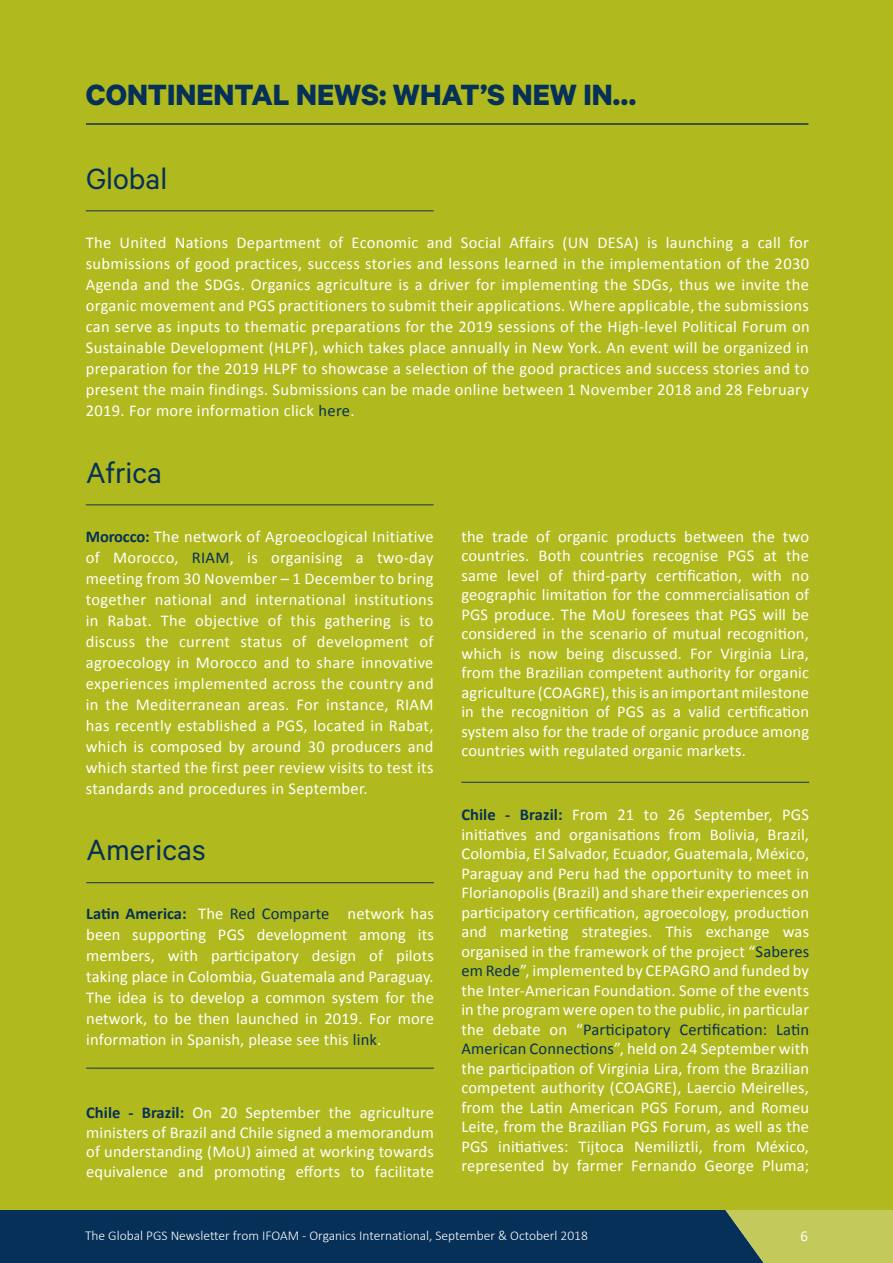
<style>
.page{position:relative;width:893px;height:1263px;background:#fff}
.page>*{position:absolute;margin:0;border:0;box-sizing:border-box;transform-origin:0 0}
.t1{font:700 33px "Calibre";color:#063057}
.t2{font:33px "Calibre";color:#063057}
.t3{font:16.5px/19.5px "Calibri";letter-spacing:.01em;color:#fff;text-align:justify}
.t4{font:15px "Calibri";color:#fff}
.t5{font:300 13.5px "Calibri";color:#fff}
.s1{color:#063057}
.s2{font-weight:700;color:#063057}
</style>
<div class="page">
<svg style="left:0;top:1210px;width:893px;height:53px;background:#254957"></svg>
<div style="left:0;top:0;width:893px;height:1210px;background:#b0b91d"></div>
<hr style="left:86px;top:123px;width:722px;height:2px;background:#153056">
<hr style="left:86px;top:504px;width:348px;height:1px;background:#153056">
<hr style="left:86px;top:210px;width:348px;height:1px;background:#153056">
<hr style="left:86px;top:882px;width:348px;height:1px;background:#153056">
<hr style="left:86px;top:1068px;width:348px;height:1px;background:#153056">
<hr style="left:461px;top:782px;width:348px;height:1px;background:#153056">
<h1 class="t1" style="left:86px;top:84px;width:552px">CONTINENTAL NEWS: WHAT’S NEW IN…</h1>
<h1 class="t2" style="left:86px;top:168px;width:83px">Global</h1>
<p class="t3" style="left:86px;top:231px;width:725px;line-height:21px">The United Nations Department of Economic and Social Affairs (UN DESA) is launching a call for submissions of good practices, success stories and lessons learned in the implementation of the 2030<br>Agenda and the SDGs. Organics agriculture is a driver for implementing the SDGs, thus we invite the organic movement and PGS practitioners to submit their applications. Where applicable, the submissions can serve as inputs to thematic preparations for the 2019 sessions of the High-level Political Forum on Sustainable Development (HLPF), which takes place annually in New York. An event will be organized in preparation for the 2019 HLPF to showcase a selection of the good practices and success stories and to present the main findings. Submissions can be made online between 1 November 2018 and 28 February 2019. For more information click <span class="s1">here</span>.</p>
<h1 class="t2" style="left:86px;top:461px;width:77px">Africa</h1>
<p class="t3" style="left:86px;top:525px;width:349px;line-height:21px"><span class="s2">Morocco:</span> The network of Agroeoclogical Initiative of Morocco, <span class="s1">RIAM</span>, is organising a two-day meeting from 30 November – 1 December to bring together national and international institutions in Rabat. The objective of this gathering is to discuss the current status of development of agroecology in Morocco and to share innovative experiences implemented across the country and in the Mediterranean areas. For instance, RIAM has recently established a PGS, located in Rabat, which is composed by around 30 producers and which started the first peer review visits to test its standards and procedures in September.</p>
<h1 class="t2" style="left:87px;top:839px;width:121px">Americas</h1>
<p class="t3" style="left:86px;top:903px;width:349px;line-height:21px"><span class="s2">Latin America:</span> The <span class="s1">Red Comparte</span> network has been supporting PGS development among its members, with participatory design of pilots taking place in Colombia, Guatemala and Paraguay.<br>The idea is to develop a common system for the network, to be then launched in 2019. For more information in Spanish, please see this <span class="s1">link</span>.</p>
<p class="t3" style="left:86px;top:1103px;width:349px"><span class="s2">Chile - Brazil:</span> On 20 September the agriculture ministers of Brazil and Chile signed a memorandum of understanding (MoU) aimed at working towards equivalence and promoting efforts to facilitate</p>
<p class="t3" style="left:461px;top:526px;width:349px">the trade of organic products between the two countries. Both countries recognise PGS at the same level of third-party certification, with no geographic limitation for the commercialisation of PGS produce. The MoU foresees that PGS will be considered in the scenario of mutual recognition, which is now being discussed. For Virginia Lira, from the Brazilian competent authority for organic agriculture (COAGRE), this is an important milestone in the recognition of PGS as a valid certification system also for the trade of organic produce among countries with regulated organic markets.</p>
<p class="t3" style="left:461px;top:805px;width:349px"><span class="s2">Chile - Brazil:</span> From 21 to 26 September, PGS initiatives and organisations from Bolivia, Brazil, Colombia, El Salvador, Ecuador, Guatemala, México, Paraguay and Peru had the opportunity to meet in Florianopolis (Brazil) and share their experiences on participatory certification, agroecology, production and marketing strategies. This exchange was organised in the framework of the project “<span class="s1">Saberes em Rede</span>”, implemented by CEPAGRO and funded by the Inter-American Foundation. Some of the events in the program were open to the public, in particular the debate on “<span class="s1">Participatory Certification: Latin American Connections</span>”, held on 24 September with the participation of Virginia Lira, from the Brazilian competent authority (COAGRE), Laercio Meirelles, from the Latin American PGS Forum, and Romeu Leite, from the Brazilian PGS Forum, as well as the PGS initiatives: Tijtoca Nemiliztli, from México, represented by farmer Fernando George Pluma;</p>
<p class="t5" style="left:85px;top:1230px;width:504px">The Global PGS Newsletter from IFOAM - Organics International, September &amp; Octoberl 2018</p>
<p class="t4" style="left:800px;top:1227px;width:9px">6</p>
</div>
